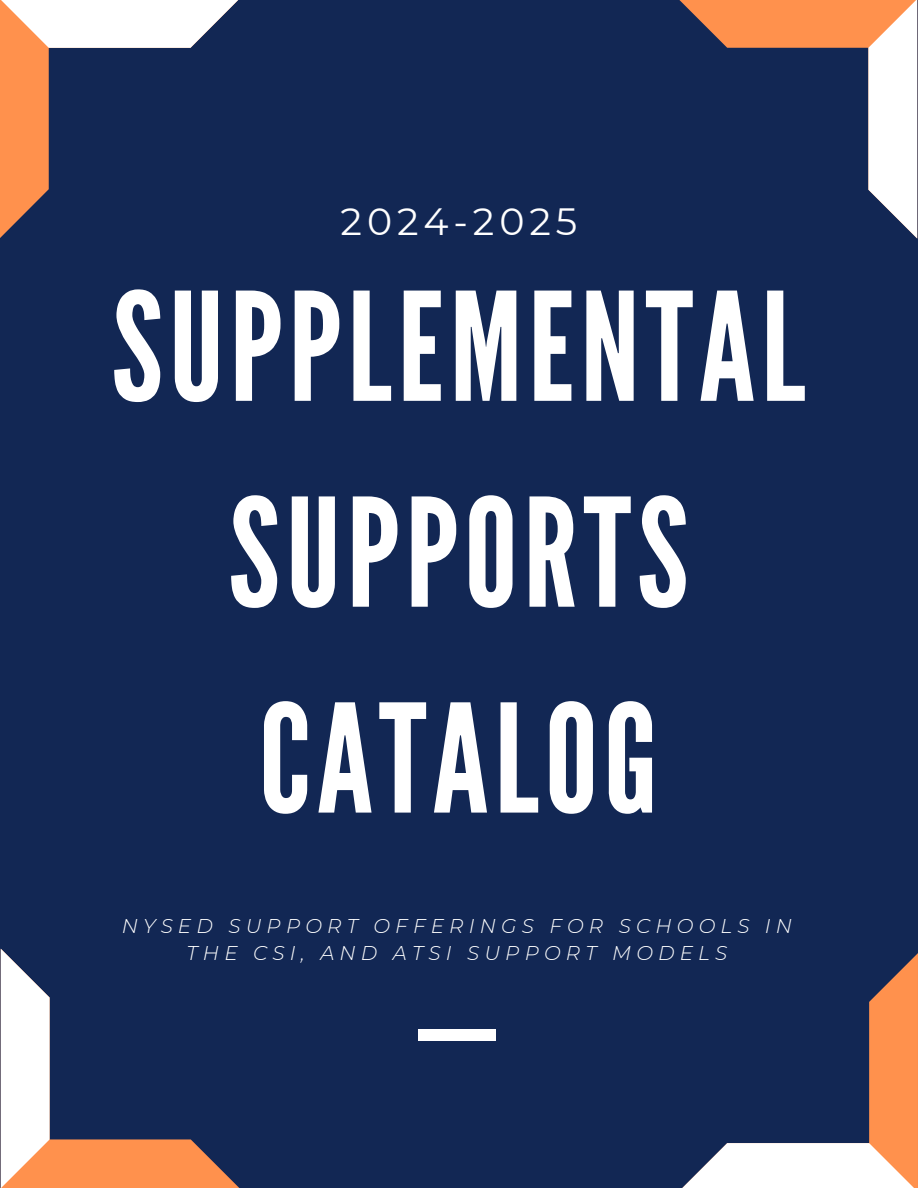
<style>
.page{position:relative;width:918px;height:1188px;background:#122754}
.page>*{position:absolute;margin:0;border:0;box-sizing:border-box;transform-origin:0 0}
.t1{font:150px/205.8px "League Gothic";letter-spacing:.04em;color:#fff;text-align:center}
.t2{font:37.95px "Montserrat";letter-spacing:.13em;color:#fff}
.t3{font:italic 300 19.95px/27px "Montserrat";letter-spacing:.26em;color:#fff;text-align:center}
</style>
<div class="page">
<svg style="left:0;top:48px;width:49px;height:190px;background:#df824d"></svg>
<svg style="left:0;top:0;width:238px;height:48px;background:#e8ddda"></svg>
<svg style="left:0;top:949px;width:239px;height:239px"></svg>
<svg style="left:1px;top:949px;width:49px;height:239px;background:#e6ddda"></svg>
<div style="left:418px;top:1030px;width:78px;height:11px;background:#fff"></div>
<svg style="left:869px;top:953px;width:49px;height:235px;background:#e0834d"></svg>
<svg style="left:682px;top:1143px;width:232px;height:45px;background:#e7dedc"></svg>
<svg style="left:679px;top:0;width:189px;height:48px;background:#df824d"></svg>
<svg style="left:868px;top:0;width:49px;height:239px;background:#e5dcda"></svg>
<p class="t2" style="left:341px;top:199px;width:238px">2024-2025</p>
<p class="t1" style="left:112px;top:248px;width:695px">SUPPLEMENTAL<br>SUPPORTS<br>CATALOG</p>
<h1 class="t3" style="left:122px;top:913px;width:672px">NYSED SUPPORT OFFERINGS FOR SCHOOLS IN<br>THE CSI, AND ATSI SUPPORT MODELS</h1>
</div>
